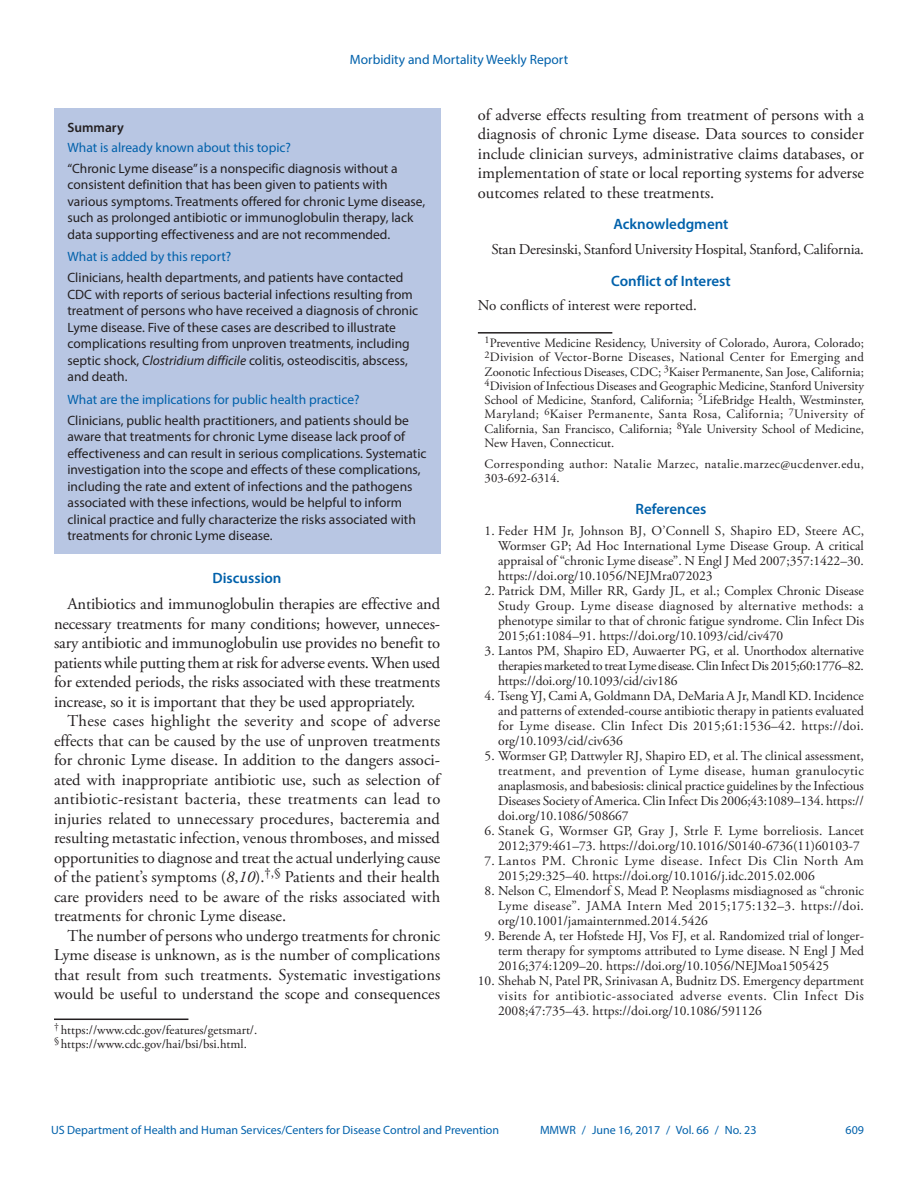
<style>
.page{position:relative;width:918px;height:1188px;background:#fff}
.page>*{position:absolute;margin:0;border:0;box-sizing:border-box;transform-origin:0 0}
.Paragraph{font:16.5px/19.5px "Adobe Garamond Pro";color:#231f20;text-align:justify}
.Acknowledgment{font:15px "Adobe Garamond Pro";letter-spacing:-.01em;color:#231f20}
.Conflict_of_Interest{font:15px "Adobe Garamond Pro";color:#231f20}
.Ref_Title{font:600 15px "Myriad Pro";color:#0161ab}
.Acknowledgment_Head{font:600 15px "Myriad Pro";color:#0161ab}
.Discussion_Heading{font:600 15px "Myriad Pro";color:#0161ab}
.Reference_10{font:13.5px/15px "Adobe Garamond Pro";color:#231f20;text-align:justify}
.Summary_Box_Text{font:13.5px/16.5px "Myriad Pro";color:#231f20}
.Summary_Box_Heading{font:13.5px "Myriad Pro";color:#0161ab}
.Reference_10-2{font:13.5px/15px "Adobe Garamond Pro";letter-spacing:.03em;color:#231f20}
.Figure_Title{font:600 13.5px "Myriad Pro";color:#231f20}
.Author_Affiliations{font:12.75px/14.2px "Adobe Garamond Pro";color:#231f20;text-align:justify}
.Corresponding_Author{font:12.75px/14.2px "Adobe Garamond Pro";letter-spacing:.035em;color:#231f20}
.Footnote{font:12.75px "Adobe Garamond Pro";color:#231f20}
.footnote_no_rule_tex{font:12.75px "Adobe Garamond Pro";color:#231f20}
.t1{font:12px "Myriad Pro";color:#0161ab}
.s1{font-style:italic}
</style>
<div class="page">
<hr style="left:478px;top:332px;width:134px;height:2px;background:#231f20">
<div style="left:54px;top:108px;width:386px;height:446px;background:#b8c6e3"></div>
<hr style="left:54px;top:1019px;width:134px;height:1px;background:#231f20">
<p class="Summary_Box_Heading" style="left:350px;top:51px;width:220px">Morbidity and Mortality Weekly Report</p>
<p class="Figure_Title" style="left:68px;top:119px;width:58px">Summary</p>
<h1 class="Summary_Box_Heading" style="left:68px;top:139px;width:225px">What is already known about this topic?</h1>
<p class="Summary_Box_Text" style="left:68px;top:160px;width:359px">“Chronic Lyme disease” is a nonspecific diagnosis without a consistent definition that has been given to patients with various symptoms. Treatments offered for chronic Lyme disease, such as prolonged antibiotic or immunoglobulin therapy, lack data supporting effectiveness and are not recommended.</p>
<h1 class="Summary_Box_Heading" style="left:68px;top:249px;width:165px">What is added by this report?</h1>
<p class="Summary_Box_Text" style="left:68px;top:269px;width:352px">Clinicians, health departments, and patients have contacted CDC with reports of serious bacterial infections resulting from treatment of persons who have received a diagnosis of chronic Lyme disease. Five of these cases are described to illustrate complications resulting from unproven treatments, including septic shock, <span class="s1">Clostridium difficile</span> colitis, osteodiscitis, abscess, and death.</p>
<h1 class="Summary_Box_Heading" style="left:68px;top:391px;width:294px">What are the implications for public health practice?</h1>
<p class="Summary_Box_Text" style="left:68px;top:412px;width:361px">Clinicians, public health practitioners, and patients should be aware that treatments for chronic Lyme disease lack proof of effectiveness and can result in serious complications. Systematic investigation into the scope and effects of these complications, including the rate and extent of infections and the pathogens associated with these infections, would be helpful to inform clinical practice and fully characterize the risks associated with treatments for chronic Lyme disease.</p>
<h1 class="Discussion_Heading" style="left:213px;top:569px;width:71px">Discussion</h1>
<p class="Paragraph" style="left:54px;top:595px;width:388px;text-indent:13px">Antibiotics and immunoglobulin therapies are effective and necessary treatments for many conditions; however, unneces&shy;sary antibiotic and immunoglobulin use provides no benefit to patients while putting them at risk for adverse events. When used for extended periods, the risks associated with these treatments increase, so it is important that they be used appropriately.</p>
<p class="Paragraph" style="left:54px;top:712px;width:388px;text-indent:13px">These cases highlight the severity and scope of adverse effects that can be caused by the use of unproven treatments for chronic Lyme disease. In addition to the dangers associ&shy;ated with inappropriate antibiotic use, such as selection of antibiotic-resistant bacteria, these treatments can lead to injuries related to unnecessary procedures, bacteremia and resulting metastatic infection, venous thromboses, and missed opportunities to diagnose and treat the actual underlying cause of the patient’s symptoms (<span class="s1">8</span>,<span class="s1">10</span>).<sup>†,§</sup> Patients and their health care providers need to be aware of the risks associated with treatments for chronic Lyme disease.</p>
<p class="Paragraph" style="left:54px;top:927px;width:388px;text-indent:13px">The number of persons who undergo treatments for chronic Lyme disease is unknown, as is the number of complications that result from such treatments. Systematic investigations would be useful to understand the scope and consequences</p>
<p class="Footnote" style="left:54px;top:1022px;width:205px"><sup>†</sup> https://www.cdc.gov/features/getsmart/.</p>
<p class="footnote_no_rule_tex" style="left:54px;top:1036px;width:194px"><sup>§</sup> https://www.cdc.gov/hai/bsi/bsi.html.</p>
<p class="Paragraph" style="left:478px;top:106px;width:388px">of adverse effects resulting from treatment of persons with a diagnosis of chronic Lyme disease. Data sources to consider include clinician surveys, administrative claims databases, or implementation of state or local reporting systems for adverse outcomes related to these treatments.</p>
<h1 class="Acknowledgment_Head" style="left:613px;top:215px;width:117px">Acknowledgment</h1>
<p class="Acknowledgment" style="left:491px;top:240px;width:374px">Stan Deresinski, Stanford University Hospital, Stanford, California.</p>
<h1 class="Ref_Title" style="left:611px;top:271px;width:121px">Conflict of Interest</h1>
<p class="Conflict_of_Interest" style="left:478px;top:297px;width:220px">No conflicts of interest were reported.</p>
<p class="Author_Affiliations" style="left:485px;top:336px;width:381px"><sup>1</sup>Preventive Medicine Residency, University of Colorado, Aurora, Colorado; <sup>2</sup>Division of Vector-Borne Diseases, National Center for Emerging and Zoonotic Infectious Diseases, CDC; <sup>3</sup>Kaiser Permanente, San Jose, California; <sup>4</sup>Division of Infectious Diseases and Geographic Medicine, Stanford University School of Medicine, Stanford, California; <sup>5</sup>LifeBridge Health, Westminster, Maryland; <sup>6</sup>Kaiser Permanente, Santa Rosa, California; <sup>7</sup>University of California, San Francisco, California; <sup>8</sup>Yale University School of Medicine, New Haven, Connecticut.</p>
<p class="Corresponding_Author" style="left:485px;top:457px;width:381px">Corresponding author: Natalie Marzec, natalie.marzec@ucdenver.edu,<br>303-692-6314.</p>
<h1 class="Ref_Title" style="left:636px;top:499px;width:72px">References</h1>
<p class="Reference_10" style="left:498px;top:524px;width:367px;text-indent:-14px">1. Feder HM Jr, Johnson BJ, O’Connell S, Shapiro ED, Steere AC, Wormser GP; Ad Hoc International Lyme Disease Group. A critical appraisal of “chronic Lyme disease”. N Engl J Med 2007;357:1422–30. https://doi.org/10.1056/NEJMra072023</p>
<p class="Reference_10" style="left:498px;top:584px;width:367px;text-indent:-14px">2. Patrick DM, Miller RR, Gardy JL, et al.; Complex Chronic Disease Study Group. Lyme disease diagnosed by alternative methods: a phenotype similar to that of chronic fatigue syndrome. Clin Infect Dis 2015;61:1084–91. https://doi.org/10.1093/cid/civ470</p>
<p class="Reference_10" style="left:498px;top:644px;width:367px;text-indent:-14px">3. Lantos PM, Shapiro ED, Auwaerter PG, et al. Unorthodox alternative therapies marketed to treat Lyme disease. Clin Infect Dis 2015;60:1776–82. https://doi.org/10.1093/cid/civ186</p>
<p class="Reference_10" style="left:498px;top:689px;width:367px;text-indent:-14px">4. Tseng YJ, Cami A, Goldmann DA, DeMaria A Jr, Mandl KD. Incidence and patterns of extended-course antibiotic therapy in patients evaluated for Lyme disease. Clin Infect Dis 2015;61:1536–42. https://doi. org/10.1093/cid/civ636</p>
<p class="Reference_10" style="left:498px;top:749px;width:367px;text-indent:-14px">5. Wormser GP, Dattwyler RJ, Shapiro ED, et al. The clinical assessment, treatment, and prevention of Lyme disease, human granulocytic anaplasmosis, and babesiosis: clinical practice guidelines by the Infectious Diseases Society of America. Clin Infect Dis 2006;43:1089–134. https:// doi.org/10.1086/508667</p>
<p class="Reference_10" style="left:498px;top:824px;width:367px;text-indent:-14px">6. Stanek G, Wormser GP, Gray J, Strle F. Lyme borreliosis. Lancet<br>2012;379:461–73. https://doi.org/10.1016/S0140-6736(11)60103-7</p>
<p class="Reference_10-2" style="left:498px;top:854px;width:367px;text-indent:-14px">7. Lantos PM. Chronic Lyme disease. Infect Dis Clin North Am<br>2015;29:325–40. https://doi.org/10.1016/j.idc.2015.02.006</p>
<p class="Reference_10" style="left:498px;top:884px;width:367px;text-indent:-14px">8. Nelson C, Elmendorf S, Mead P. Neoplasms misdiagnosed as “chronic Lyme disease”. JAMA Intern Med 2015;175:132–3. https://doi. org/10.1001/jamainternmed.2014.5426</p>
<p class="Reference_10" style="left:498px;top:929px;width:367px;text-indent:-14px">9. Berende A, ter Hofstede HJ, Vos FJ, et al. Randomized trial of longer&shy;term therapy for symptoms attributed to Lyme disease. N Engl J Med 2016;374:1209–20. https://doi.org/10.1056/NEJMoa1505425</p>
<p class="Reference_10" style="left:498px;top:974px;width:367px;text-indent:-20px">10. Shehab N, Patel PR, Srinivasan A, Budnitz DS. Emergency department visits for antibiotic-associated adverse events. Clin Infect Dis 2008;47:735–43. https://doi.org/10.1086/591126</p>
<p class="t1" style="left:51px;top:1123px;width:450px">US Department of Health and Human Services/Centers for Disease Control and Prevention</p>
<p class="t1" style="left:540px;top:1123px;width:218px">MMWR / June 16, 2017 / Vol. 66 / No. 23</p>
<p class="t1" style="left:846px;top:1123px;width:20px">609</p>
</div>
